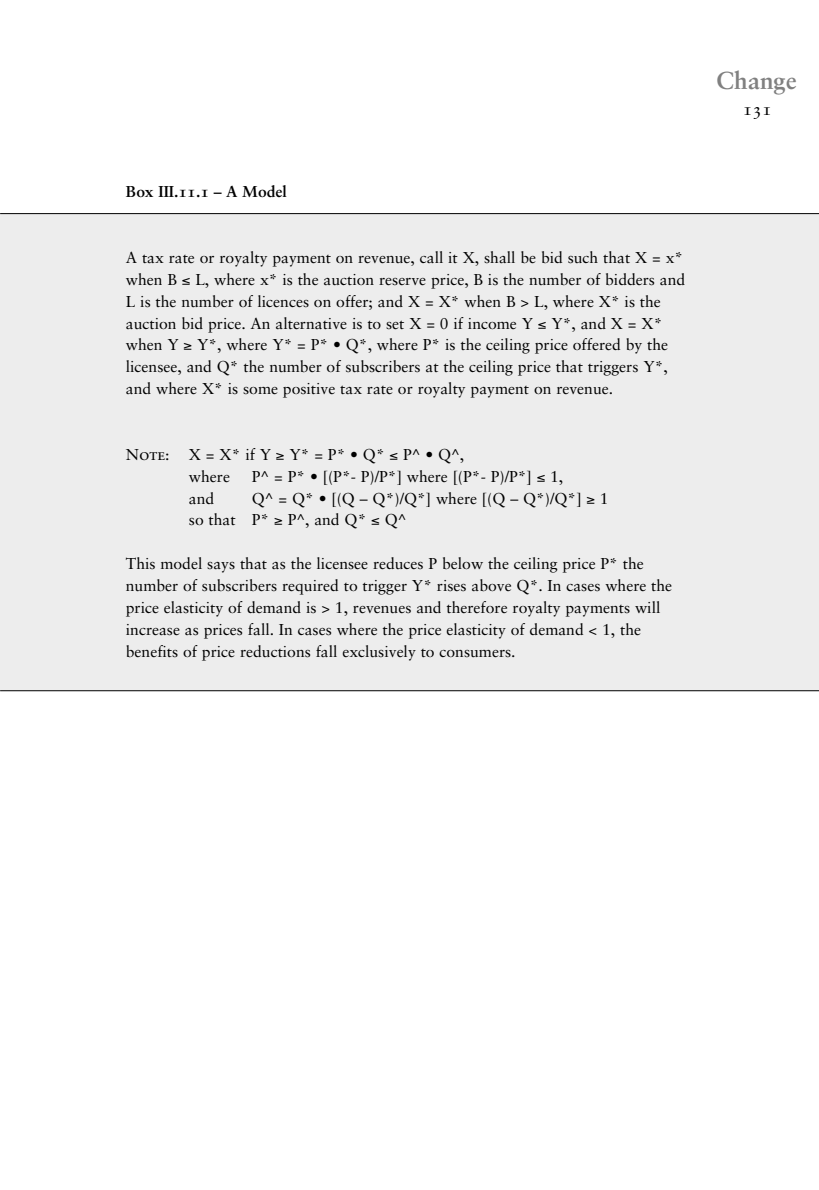
<style>
.page{position:relative;width:819px;height:1190px;background:#fff}
.page>*{position:absolute;margin:0;border:0;box-sizing:border-box;transform-origin:0 0}
.t1{font:24.5px "Sabon Bold Os F";color:#808080}
.t2{font:17.5px "Sabon Roman SC";color:#000}
.t3{font:15.75px/21.9px "Sabon";color:#000}
.t4{font:15.75px "Sabon Bold Os F";color:#000}
.s1{font-family:"Sabon Roman SC"}
</style>
<div class="page">
<div style="left:0;top:214px;width:819px;height:477px;background:#ededed"></div>
<hr style="left:0;top:213px;width:819px;height:1px;background:#000">
<hr style="left:0;top:690px;width:819px;height:1px;background:#000">
<p class="t4" style="left:126px;top:185px;width:163px">Box III.11.1 – A Model</p>
<p class="t3" style="left:126px;top:248px;width:561px">A tax rate or royalty payment on revenue, call it X, shall be bid such that X = x* when B ≤ L, where x* is the auction reserve price, B is the number of bidders and L is the number of licences on offer; and X = X* when B &gt; L, where X* is the auction bid price. An alternative is to set X = 0 if income Y ≤ Y*, and X = X* when Y ≥ Y*, where Y* = P* • Q*, where P* is the ceiling price offered by the licensee, and Q* the number of subscribers at the ceiling price that triggers Y*, and where X* is some positive tax rate or royalty payment on revenue.</p>
<p class="t3" style="left:189px;top:445px;width:277px;text-indent:-63px"><span class="s1">Note:</span> X = X* if Y ≥ Y* = P* • Q* ≤ P^ • Q^, where</p>
<p class="t3" style="left:252px;top:467px;width:313px">P^ = P* • [(P*- P)/P*] where [(P*- P)/P*] ≤ 1,</p>
<p class="t3" style="left:189px;top:488px;width:421px;text-indent:63px">Q^ = Q* • [(Q – Q*)/Q*] where [(Q – Q*)/Q*] ≥ 1 so that P* ≥ P^, and Q* ≤ Q^</p>
<p class="t3" style="left:126px;top:554px;width:548px">This model says that as the licensee reduces P below the ceiling price P* the number of subscribers required to trigger Y* rises above Q*. In cases where the price elasticity of demand is &gt; 1, revenues and therefore royalty payments will increase as prices fall. In cases where the price elasticity of demand &lt; 1, the benefits of price reductions fall exclusively to consumers.</p>
<p class="t3" style="left:189px;top:488px;width:27px">and</p>
<h1 class="t1" style="left:716px;top:70px;width:82px">Change</h1>
<p class="t2" style="left:743px;top:102px;width:31px">131</p>
</div>
